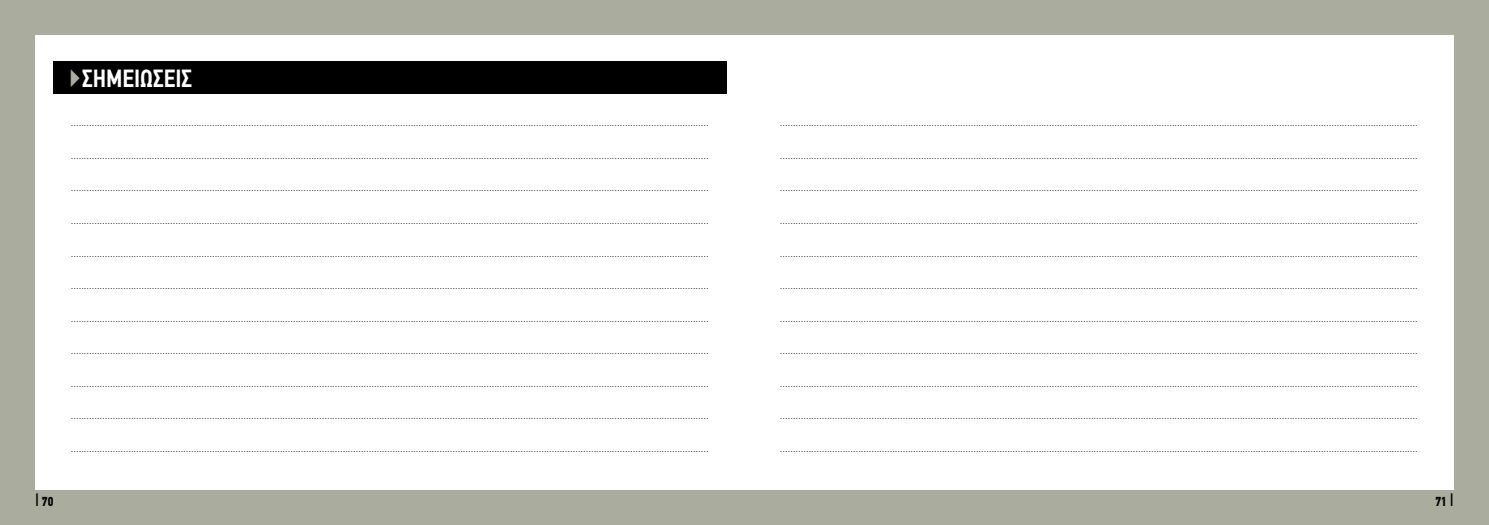
<style>
.page{position:relative;width:1489px;height:525px;background:#fff}
.page>*{position:absolute;margin:0;border:0;box-sizing:border-box;transform-origin:0 0}
.t1{font:700 25px "PF Din Text Condensed";color:#fff}
.t2{font:300 condensed 13px "PF Din Text";color:#000}
.t3{font:900 condensed 13px "PF Din Text";color:#000}
.s1{font-family:"PF Agora Sans Pro";font-weight:400;color:#aaac9d}
</style>
<div class="page">
<div style="left:0;top:0;width:1488px;height:524px;background:#aaac9d"></div>
<div style="left:35px;top:35px;width:1418px;height:454px;background:#fff"></div>
<div style="left:53px;top:61px;width:673px;height:33px;background:#000"></div>
<h1 class="t1" style="left:67px;top:64px;width:126px"><span class="s1">▶</span>ΣΗΜΕΙΩΣΕΙΣ</h1>
<p class="t2" style="left:71px;top:114px;width:639px">....................................................................................................................................................................................................................................................</p>
<p class="t2" style="left:71px;top:147px;width:639px">....................................................................................................................................................................................................................................................</p>
<p class="t2" style="left:71px;top:179px;width:639px">....................................................................................................................................................................................................................................................</p>
<p class="t2" style="left:71px;top:212px;width:639px">....................................................................................................................................................................................................................................................</p>
<p class="t2" style="left:71px;top:244px;width:639px">....................................................................................................................................................................................................................................................</p>
<p class="t2" style="left:71px;top:277px;width:639px">....................................................................................................................................................................................................................................................</p>
<p class="t2" style="left:71px;top:309px;width:639px">....................................................................................................................................................................................................................................................</p>
<p class="t2" style="left:71px;top:342px;width:639px">....................................................................................................................................................................................................................................................</p>
<p class="t2" style="left:71px;top:374px;width:639px">....................................................................................................................................................................................................................................................</p>
<p class="t2" style="left:71px;top:407px;width:639px">....................................................................................................................................................................................................................................................</p>
<p class="t2" style="left:71px;top:439px;width:639px">....................................................................................................................................................................................................................................................</p>
<p class="t2" style="left:780px;top:114px;width:639px">....................................................................................................................................................................................................................................................</p>
<p class="t2" style="left:780px;top:147px;width:639px">....................................................................................................................................................................................................................................................</p>
<p class="t2" style="left:780px;top:179px;width:639px">....................................................................................................................................................................................................................................................</p>
<p class="t2" style="left:780px;top:212px;width:639px">....................................................................................................................................................................................................................................................</p>
<p class="t2" style="left:780px;top:244px;width:639px">....................................................................................................................................................................................................................................................</p>
<p class="t2" style="left:780px;top:277px;width:639px">....................................................................................................................................................................................................................................................</p>
<p class="t2" style="left:780px;top:309px;width:639px">....................................................................................................................................................................................................................................................</p>
<p class="t2" style="left:780px;top:342px;width:639px">....................................................................................................................................................................................................................................................</p>
<p class="t2" style="left:780px;top:374px;width:639px">....................................................................................................................................................................................................................................................</p>
<p class="t2" style="left:780px;top:407px;width:639px">....................................................................................................................................................................................................................................................</p>
<p class="t2" style="left:780px;top:439px;width:639px">....................................................................................................................................................................................................................................................</p>
<p class="t3" style="left:35px;top:493px;width:20px">| 70</p>
<p class="t3" style="left:1435px;top:493px;width:20px">71 |</p>
</div>
